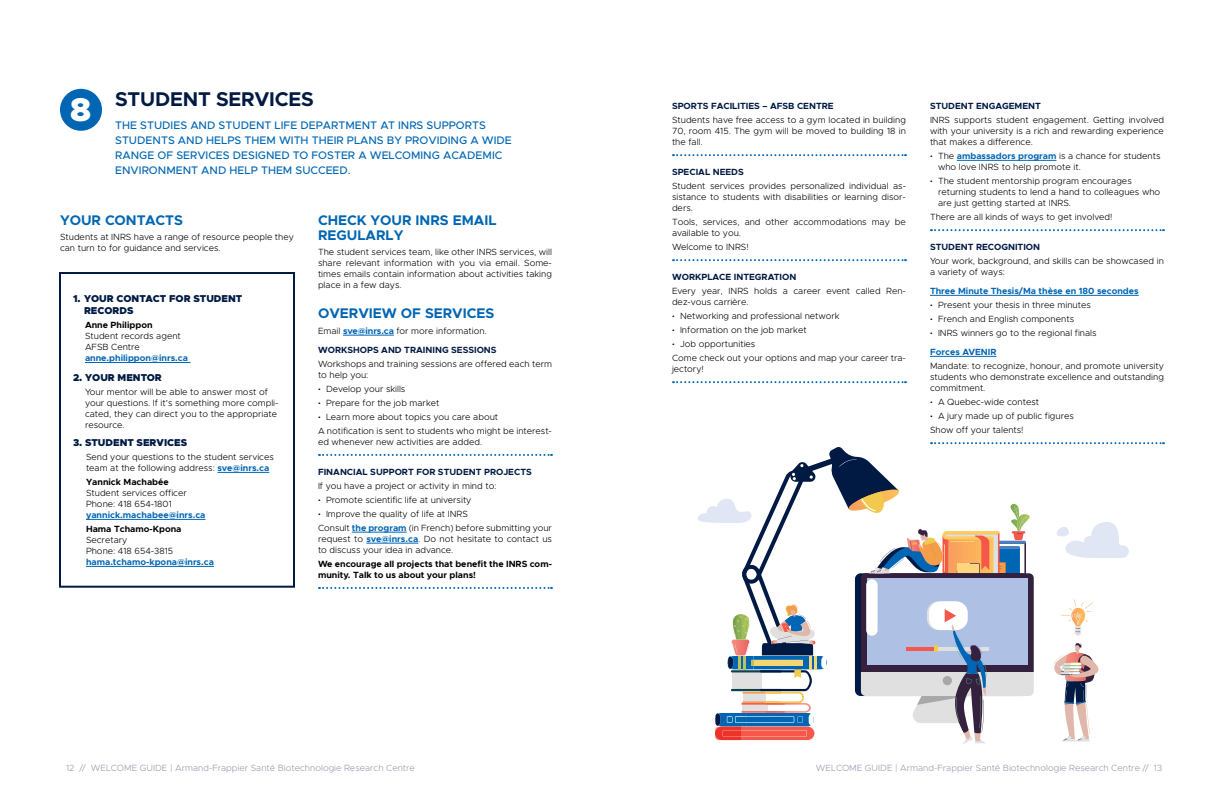
<style>
.page{position:relative;width:1224px;height:792px;background:#fff}
.page>*{position:absolute;margin:0;border:0;box-sizing:border-box;transform-origin:0 0}
.t1{font:900 33px "Metropolis";color:#fff}
.t2{font:700 20px "Metropolis";letter-spacing:-.01em;color:#001a44}
.t3{font:700 14px/15.1px "Metropolis";color:#0066b3}
.t4{font:500 11px/15px "Metropolis";color:#0066b3}
.t5{font:900 10px/11.9px "Metropolis";color:#001a44}
.t6{font:300 9px/11px "Metropolis";color:#000}
.t7{font:700 9px/19px "Metropolis";color:#001a44}
.t8{font:300 9px "Metropolis";color:#9799b0}
.t9{font:700 9px/11px "Metropolis";color:#000}
.t10{font:700 9px "Metropolis";color:#0066b3}
.s1{font-weight:700;color:#0066b3}
.s2{font-weight:300;color:#000}
.s3{color:#0066b3}
</style>
<div class="page">
<div style="left:60px;top:89px;width:42px;height:42px;background:#0066b3;border-radius:50%"></div>
<hr style="left:343px;top:335px;width:51px;height:1px;background:#0066b3">
<svg style="left:319px;top:454px;width:233px;height:2px"></svg>
<hr style="left:352px;top:532px;width:55px;height:1px;background:#0066b3">
<hr style="left:366px;top:543px;width:52px;height:1px;background:#0066b3">
<svg style="left:319px;top:587px;width:233px;height:2px"></svg>
<svg style="left:673px;top:154px;width:233px;height:2px"></svg>
<svg style="left:673px;top:259px;width:233px;height:2px"></svg>
<svg style="left:673px;top:381px;width:233px;height:2px"></svg>
<hr style="left:957px;top:160px;width:100px;height:1px;background:#0066b3">
<svg style="left:931px;top:229px;width:233px;height:2px"></svg>
<hr style="left:930px;top:295px;width:209px;height:1px;background:#0066b3">
<hr style="left:930px;top:356px;width:67px;height:1px;background:#0066b3">
<svg style="left:697px;top:442px;width:467px;height:302px"></svg>
<hr style="left:85px;top:362px;width:106px;height:1px;background:#0066b3">
<hr style="left:217px;top:472px;width:52px;height:1px;background:#0066b3">
<hr style="left:86px;top:519px;width:120px;height:1px;background:#0066b3">
<hr style="left:86px;top:566px;width:128px;height:1px;background:#0066b3">
<div style="left:59px;top:272px;width:236px;height:316px;border:2px solid #001a44"></div>
<h1 class="t1" style="left:70px;top:88px;width:22px">8</h1>
<h2 class="t2" style="left:115px;top:87px;width:200px">STUDENT SERVICES</h2>
<p class="t4" style="left:115px;top:118px;width:398px">THE STUDIES AND STUDENT LIFE DEPARTMENT AT INRS SUPPORTS STUDENTS AND HELPS THEM WITH THEIR PLANS BY PROVIDING A WIDE RANGE OF SERVICES DESIGNED TO FOSTER A WELCOMING ACADEMIC ENVIRONMENT AND HELP THEM SUCCEED.</p>
<h3 class="t3" style="left:60px;top:212px;width:125px">YOUR CONTACTS</h3>
<p class="t6" style="left:60px;top:232px;width:235px">Students at INRS have a range of resource people they can turn to for guidance and services.</p>
<p class="t5" style="left:84px;top:293px;width:160px;text-indent:-11px">1. YOUR CONTACT FOR STUDENT<br>RECORDS</p>
<p class="t9" style="left:85px;top:320px;width:69px">Anne Philippon</p>
<p class="t6" style="left:85px;top:331px;width:97px">Student records agent<br>AFSB Centre</p>
<p class="t10" style="left:85px;top:353px;width:105px">anne.philippon@inrs.ca</p>
<p class="t5" style="left:73px;top:372px;width:90px">2. YOUR MENTOR</p>
<p class="t6" style="left:85px;top:387px;width:195px">Your mentor will be able to answer most of your questions. If it’s something more compli&shy;cated, they can direct you to the appropriate resource.</p>
<p class="t5" style="left:73px;top:437px;width:116px">3. STUDENT SERVICES</p>
<p class="t6" style="left:86px;top:452px;width:189px">Send your questions to the student services team at the following address: <span class="s1">sve@inrs.ca</span></p>
<p class="t9" style="left:86px;top:477px;width:84px">Yannick Machabée</p>
<p class="t6" style="left:86px;top:488px;width:102px">Student services officer<br>Phone: 418 654-1801</p>
<p class="t10" style="left:86px;top:509px;width:121px">yannick.machabee@inrs.ca</p>
<p class="t9" style="left:86px;top:524px;width:97px">Hama Tchamo-Kpona</p>
<p class="t6" style="left:86px;top:535px;width:89px">Secretary<br>Phone: 418 654-3815</p>
<p class="t10" style="left:86px;top:556px;width:129px">hama.tchamo-kpona@inrs.ca</p>
<h3 class="t3" style="left:318px;top:212px;width:180px">CHECK YOUR INRS EMAIL<br>REGULARLY</h3>
<p class="t6" style="left:318px;top:247px;width:236px;text-align:justify">The student services team, like other INRS services, will share relevant information with you via email. Some&shy;times emails contain information about activities taking place in a few days.</p>
<h3 class="t3" style="left:318px;top:306px;width:178px">OVERVIEW OF SERVICES</h3>
<p class="t7" style="left:318px;top:321px;width:180px"><span class="s2">Email</span> <span class="s3">sve@inrs.ca</span> <span class="s2">for more information.<br></span>WORKSHOPS AND TRAINING SESSIONS</p>
<p class="t6" style="left:318px;top:358px;width:236px">Workshops and training sessions are offered each term to help you:</p>
<p class="t6" style="left:318px;top:382px;width:236px;line-height:14px"><sup>.</sup> Develop your skills<br><sup>.</sup> Prepare for the job market<br><sup>.</sup> Learn more about topics you care about<br>A notification is sent to students who might be interest-</p>
<p class="t6" style="left:318px;top:436px;width:166px">ed whenever new activities are added.</p>
<p class="t7" style="left:318px;top:462px;width:215px">FINANCIAL SUPPORT FOR STUDENT PROJECTS</p>
<p class="t6" style="left:318px;top:479px;width:235px;line-height:14px">If you have a project or activity in mind to:<br><sup>.</sup> Promote scientific life at university<br><sup>.</sup> Improve the quality of life at INRS<br>Consult <span class="s1">the program</span> (in French) before submitting your</p>
<p class="t6" style="left:318px;top:533px;width:235px">request to <span class="s1">sve@inrs.ca</span>. Do not hesitate to contact us to discuss your idea in advance.</p>
<p class="t9" style="left:318px;top:558px;width:235px">We encourage all projects that benefit the INRS com&shy;munity. Talk to us about your plans!</p>
<p class="t7" style="left:672px;top:97px;width:163px">SPORTS FACILITIES – AFSB CENTRE</p>
<p class="t6" style="left:672px;top:115px;width:235px;text-align:justify">Students have free access to a gym located in building 70, room 415. The gym will be moved to building 18 in the fall.</p>
<p class="t7" style="left:672px;top:163px;width:73px">SPECIAL NEEDS</p>
<p class="t6" style="left:672px;top:181px;width:236px;text-align:justify">Student services provides personalized individual as&shy;sistance to students with disabilities or learning disor&shy;ders.</p>
<p class="t6" style="left:672px;top:217px;width:236px">Tools, services, and other accommodations may be available to you.</p>
<p class="t6" style="left:672px;top:242px;width:78px">Welcome to INRS!</p>
<p class="t7" style="left:672px;top:268px;width:126px">WORKPLACE INTEGRATION</p>
<p class="t6" style="left:672px;top:286px;width:235px">Every year, INRS holds a career event called Ren&shy;dez-vous carrière.</p>
<p class="t6" style="left:672px;top:309px;width:235px;line-height:14px"><sup>.</sup> Networking and professional network<br><sup>.</sup> Information on the job market<br><sup>.</sup> Job opportunities<br>Come check out your options and map your career tra-</p>
<p class="t6" style="left:672px;top:364px;width:33px">jectory!</p>
<p class="t7" style="left:930px;top:97px;width:112px">STUDENT ENGAGEMENT</p>
<p class="t6" style="left:930px;top:115px;width:236px;text-align:justify">INRS supports student engagement. Getting involved with your university is a rich and rewarding experience that makes a difference.</p>
<p class="t6" style="left:938px;top:151px;width:224px;text-indent:-8px"><sup>.</sup> The <span class="s1">ambassadors program</span> is a chance for students who love INRS to help promote it.</p>
<p class="t6" style="left:938px;top:176px;width:224px;text-indent:-8px"><sup>.</sup> The student mentorship program encourages returning students to lend a hand to colleagues who are just getting started at INRS.</p>
<p class="t6" style="left:930px;top:212px;width:184px">There are all kinds of ways to get involved!</p>
<p class="t7" style="left:930px;top:238px;width:112px">STUDENT RECOGNITION</p>
<p class="t6" style="left:930px;top:256px;width:236px">Your work, background, and skills can be showcased in a variety of ways:</p>
<p class="t6" style="left:930px;top:284px;width:210px;line-height:14px"><span class="s1">Three Minute Thesis/Ma thèse en 180 secondes </span><sup>.</sup> Present your thesis in three minutes<br><sup>.</sup> French and English components<br><sup>.</sup> INRS winners go to the regional finals</p>
<p class="t10" style="left:930px;top:346px;width:68px">Forces AVENIR</p>
<p class="t6" style="left:930px;top:361px;width:236px;text-align:justify">Mandate: to recognize, honour, and promote university students who demonstrate excellence and outstanding commitment.</p>
<p class="t6" style="left:930px;top:395px;width:145px;line-height:14px"><sup>.</sup> A Quebec-wide contest<br><sup>.</sup> A jury made up of public figures<br>Show off your talents!</p>
<p class="t8" style="left:66px;top:762px;width:350px">12 // WELCOME GUIDE | Armand-Frappier Santé Biotechnologie Research Centre</p>
<p class="t8" style="left:816px;top:762px;width:348px">WELCOME GUIDE | Armand-Frappier Santé Biotechnologie Research Centre // 13</p>
</div>
